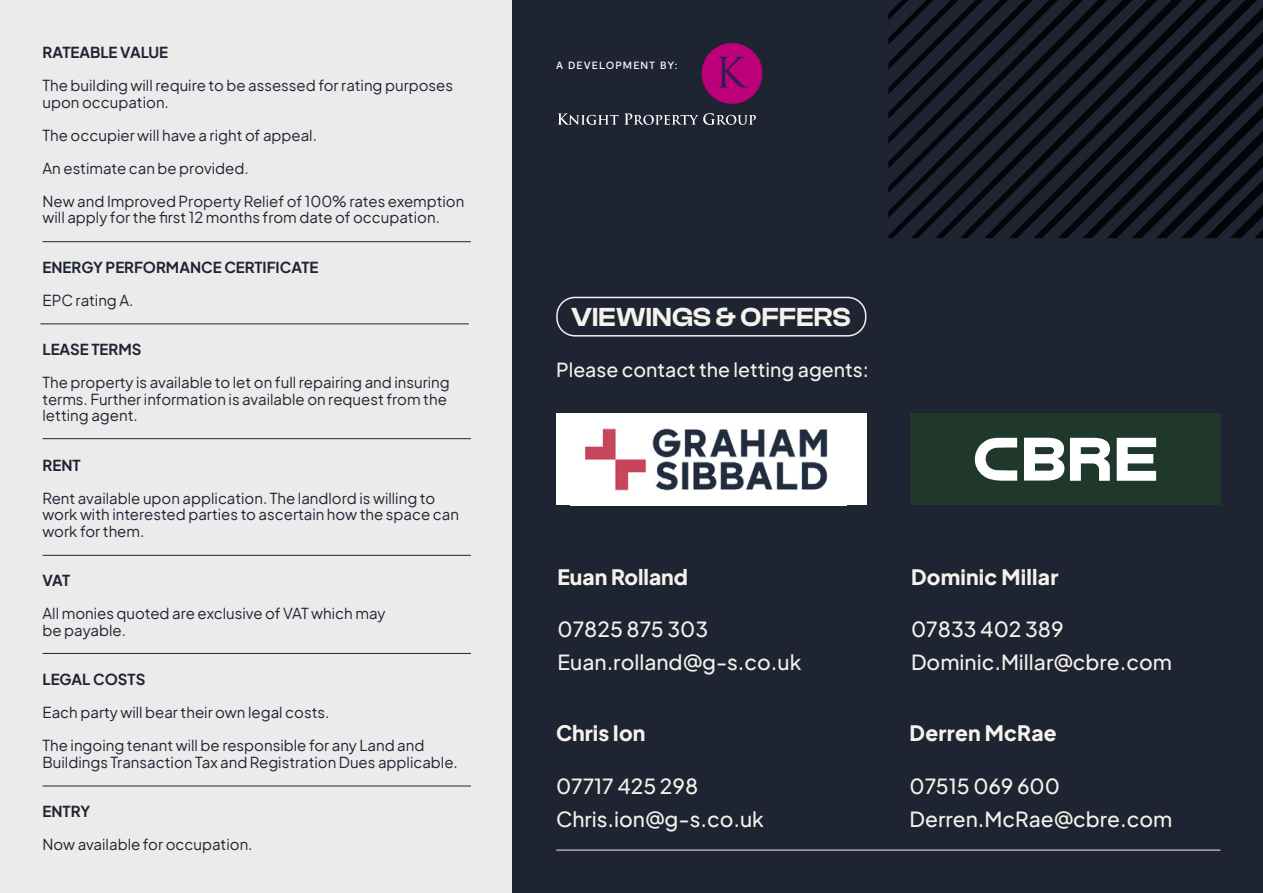
<style>
.page{position:relative;width:1263px;height:893px;background:#ebebeb}
.page>*{position:absolute;margin:0;border:0;box-sizing:border-box;transform-origin:0 0}
.t1{font:600 27px "Clash Display";letter-spacing:.01em;color:#f5f1eb}
.t2{font:500 21px/33px "Plus Jakarta Sans";color:#f5f1eb}
.t3{font:800 21px "Plus Jakarta Sans";letter-spacing:.01em;color:#f5f1eb}
.t4{font:500 19.5px "Plus Jakarta Sans";color:#f5f1eb}
.t5{font:15px/16.5px "Plus Jakarta Sans";color:#1f2432}
.t6{font:700 15px "Plus Jakarta Sans";color:#1f2432}
.t7{font:500 10.5px "Moderat";letter-spacing:.1em;color:#fff}
</style>
<div class="page">
<div style="left:513px;top:0;width:750px;height:893px;background:#1f2432"></div>
<svg style="left:888px;top:0;width:375px;height:238px"></svg>
<hr style="left:43px;top:241px;width:428px;height:1px;background:#1f2432">
<hr style="left:40px;top:323px;width:429px;height:1px;background:#1f2432">
<hr style="left:43px;top:438px;width:428px;height:1px;background:#1f2432">
<hr style="left:43px;top:555px;width:428px;height:1px;background:#1f2432">
<hr style="left:43px;top:786px;width:428px;height:1px;background:#1f2432">
<hr style="left:43px;top:653px;width:428px;height:1px;background:#1f2432">
<div style="left:556px;top:297px;width:310px;height:40px;border:2px solid #f5f1eb;border-radius:18px"></div>
<div style="left:556px;top:413px;width:311px;height:92px;background:#fff"></div>
<img style="left:584px;top:428px;width:244px;height:63px">
<div style="left:910px;top:413px;width:311px;height:92px;background:#1f382b"></div>
<hr style="left:556px;top:850px;width:664px;height:1px;background:#f5f1eb">
<svg style="left:557px;top:113px;width:61px;height:12px"></svg>
<svg style="left:624px;top:113px;width:132px;height:12px"></svg>
<div style="left:702px;top:43px;width:60px;height:61px;background:#bb0079;border-radius:50%"></div>
<svg style="left:718px;top:57px;width:30px;height:30px"></svg>
<svg style="left:1024px;top:438px;width:40px;height:43px"></svg>
<svg style="left:1117px;top:438px;width:39px;height:43px"></svg>
<svg style="left:1070px;top:438px;width:40px;height:43px"></svg>
<svg style="left:975px;top:438px;width:42px;height:43px"></svg>
<p class="t6" style="left:43px;top:40px;width:127px">RATEABLE VALUE</p>
<p class="t5" style="left:43px;top:76px;width:412px">The building will require to be assessed for rating purposes upon occupation.</p>
<p class="t5" style="left:43px;top:126px;width:276px">The occupier will have a right of appeal.</p>
<p class="t5" style="left:43px;top:159px;width:208px">An estimate can be provided.</p>
<p class="t5" style="left:43px;top:192px;width:423px">New and Improved Property Relief of 100% rates exemption will apply for the first 12 months from date of occupation.</p>
<p class="t6" style="left:43px;top:254px;width:277px">ENERGY PERFORMANCE CERTIFICATE</p>
<p class="t5" style="left:43px;top:291px;width:92px">EPC rating A.</p>
<p class="t6" style="left:43px;top:337px;width:101px">LEASE TERMS</p>
<p class="t5" style="left:43px;top:373px;width:409px">The property is available to let on full repairing and insuring terms. Further information is available on request from the letting agent.</p>
<p class="t6" style="left:43px;top:452px;width:40px">RENT</p>
<p class="t5" style="left:43px;top:489px;width:418px">Rent available upon application. The landlord is willing to work with interested parties to ascertain how the space can work for them.</p>
<p class="t6" style="left:43px;top:568px;width:29px">VAT</p>
<p class="t5" style="left:43px;top:604px;width:345px">All monies quoted are exclusive of VAT which may be payable.</p>
<p class="t6" style="left:43px;top:667px;width:104px">LEGAL COSTS</p>
<p class="t5" style="left:43px;top:703px;width:288px">Each party will bear their own legal costs.</p>
<p class="t5" style="left:43px;top:736px;width:417px">The ingoing tenant will be responsible for any Land and<br>Buildings Transaction Tax and Registration Dues applicable.</p>
<p class="t6" style="left:43px;top:799px;width:49px">ENTRY</p>
<p class="t5" style="left:43px;top:835px;width:212px">Now available for occupation.</p>
<p class="t7" style="left:556px;top:59px;width:123px">A DEVELOPMENT BY:</p>
<h1 class="t1" style="left:571px;top:302px;width:281px">VIEWINGS &amp; OFFERS</h1>
<h3 class="t4" style="left:556px;top:354px;width:314px">Please contact the letting agents:</h3>
<h2 class="t3" style="left:557px;top:559px;width:132px">Euan Rolland</h2>
<h2 class="t2" style="left:557px;top:612px;width:245px">07825 875 303<br>Euan.rolland@g-s.co.uk</h2>
<h2 class="t3" style="left:556px;top:716px;width:91px">Chris Ion</h2>
<h2 class="t2" style="left:556px;top:768px;width:209px">07717 425 298<br>Chris.ion@g-s.co.uk</h2>
<h2 class="t3" style="left:911px;top:559px;width:149px">Dominic Millar</h2>
<h2 class="t2" style="left:911px;top:612px;width:262px">07833 402 389<br>Dominic.Millar@cbre.com</h2>
<h2 class="t3" style="left:910px;top:716px;width:149px">Derren McRae</h2>
<h2 class="t2" style="left:909px;top:768px;width:264px">07515 069 600<br>Derren.McRae@cbre.com</h2>
</div>
